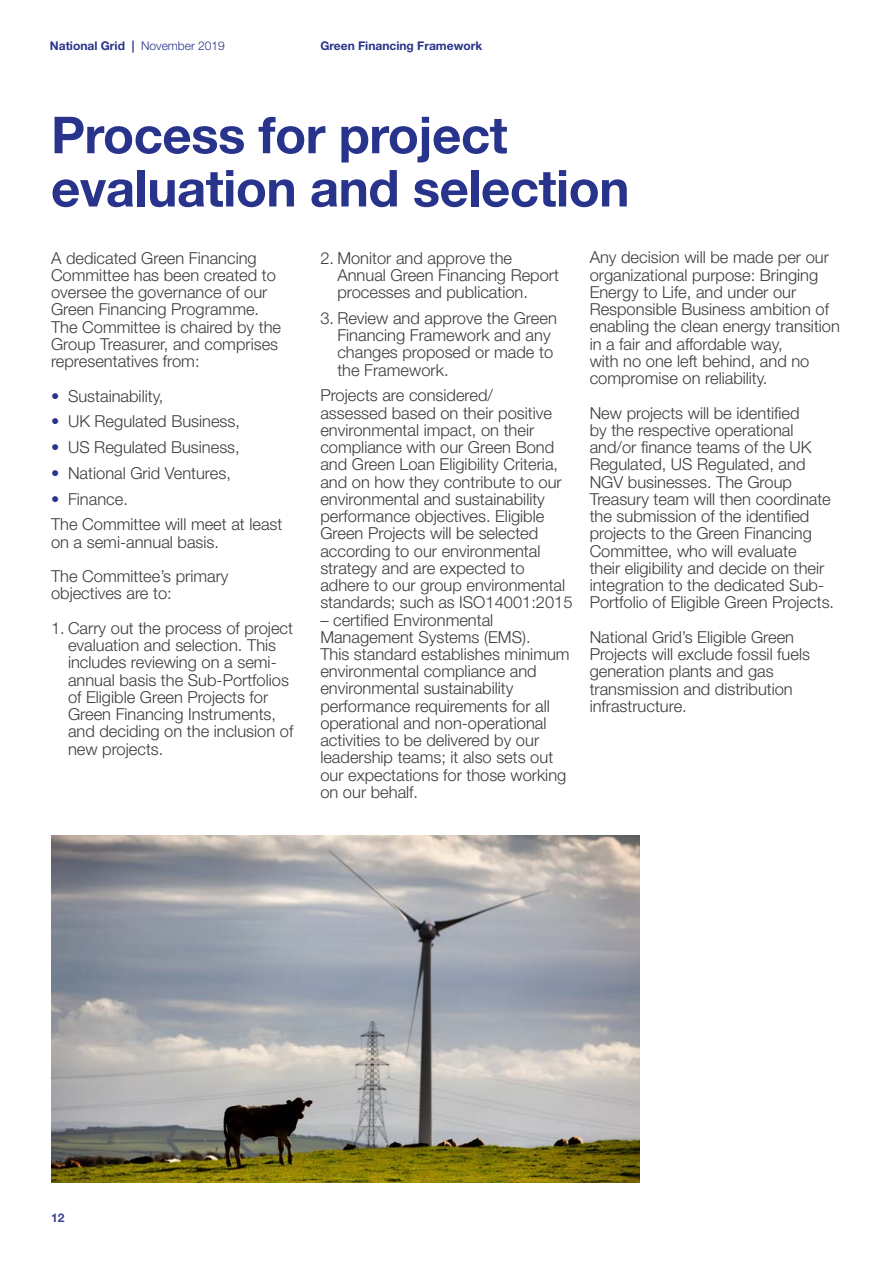
<style>
.page{position:relative;width:893px;height:1263px;background:#fff}
.page>*{position:absolute;margin:0;border:0;box-sizing:border-box;transform-origin:0 0}
.t1{font:700 51px/53.2px "Helvetica Neue";letter-spacing:-.01em;color:#28348b}
.t2{font:300 16.5px/17.2px "Helvetica Neue";color:#3c3c3b}
.t3{font:700 12px "Helvetica Neue";color:#28348b}
.t4{font:700 12px "Helvetica Neue";color:#3c4294}
.s1{font-weight:300}
.s2{color:#28348b}
</style>
<div class="page">
<img style="left:51px;top:836px;width:589px;height:347px">
<p class="t3" style="left:50px;top:38px;width:176px">National Grid | <span class="s1">November 2019</span></p>
<p class="t3" style="left:320px;top:38px;width:163px">Green Financing Framework</p>
<h1 class="t1" style="left:51px;top:107px;width:580px">Process for project evaluation and selection</h1>
<p class="t2" style="left:51px;top:249px;width:232px">A dedicated Green Financing<br>Committee has been created to oversee the governance of our<br>Green Financing Programme.<br>The Committee is chaired by the<br>Group Treasurer, and comprises representatives from:</p>
<p class="t2" style="left:51px;top:387px;width:114px"><span class="s2">•</span> Sustainability,</p>
<p class="t2" style="left:51px;top:413px;width:191px"><span class="s2">•</span> UK Regulated Business,</p>
<p class="t2" style="left:51px;top:438px;width:190px"><span class="s2">•</span> US Regulated Business,</p>
<p class="t2" style="left:51px;top:464px;width:181px"><span class="s2">•</span> National Grid Ventures,</p>
<p class="t2" style="left:51px;top:486px;width:233px;line-height:25.8px"><span class="s2">•</span> Finance.<br>The Committee will meet at least</p>
<p class="t2" style="left:51px;top:524px;width:179px;line-height:34.5px">on a semi-annual basis.<br>The Committee’s primary</p>
<p class="t2" style="left:51px;top:585px;width:122px">objectives are to:</p>
<p class="t2" style="left:68px;top:619px;width:227px;text-indent:-17px">1. Carry out the process of project evaluation and selection. This includes reviewing on a semi&shy;annual basis the Sub-Portfolios of Eligible Green Projects for<br>Green Financing Instruments, and deciding on the inclusion of new projects.</p>
<p class="t2" style="left:337px;top:249px;width:223px;text-indent:-17px">2. Monitor and approve the<br>Annual Green Financing Report processes and publication.</p>
<p class="t2" style="left:337px;top:309px;width:221px;text-indent:-17px">3. Review and approve the Green<br>Financing Framework and any changes proposed or made to the Framework.</p>
<p class="t2" style="left:320px;top:386px;width:254px">Projects are considered/<br>assessed based on their positive environmental impact, on their compliance with our Green Bond and Green Loan Eligibility Criteria, and on how they contribute to our environmental and sustainability performance objectives. Eligible<br>Green Projects will be selected according to our environmental strategy and are expected to adhere to our group environmental standards; such as ISO14001:2015</p>
<p class="t2" style="left:320px;top:611px;width:251px">– certified Environmental<br>Management Systems (EMS).<br>This standard establishes minimum environmental compliance and environmental sustainability performance requirements for all operational and non-operational activities to be delivered by our leadership teams; it also sets out our expectations for those working on our behalf.</p>
<p class="t2" style="left:590px;top:249px;width:252px">Any decision will be made per our organizational purpose: Bringing<br>Energy to Life, and under our<br>Responsible Business ambition of enabling the clean energy transition in a fair and affordable way,<br>with no one left behind, and no compromise on reliability.</p>
<p class="t2" style="left:590px;top:404px;width:246px">New projects will be identified<br>by the respective operational and/or finance teams of the UK<br>Regulated, US Regulated, and<br>NGV businesses. The Group<br>Treasury team will then coordinate the submission of the identified projects to the Green Financing<br>Committee, who will evaluate<br>their eligibility and decide on their integration to the dedicated Sub-<br>Portfolio of Eligible Green Projects.</p>
<p class="t2" style="left:590px;top:628px;width:222px">National Grid’s Eligible Green<br>Projects will exclude fossil fuels generation plants and gas transmission and distribution infrastructure.</p>
<p class="t4" style="left:51px;top:1210px;width:15px">12</p>
</div>
